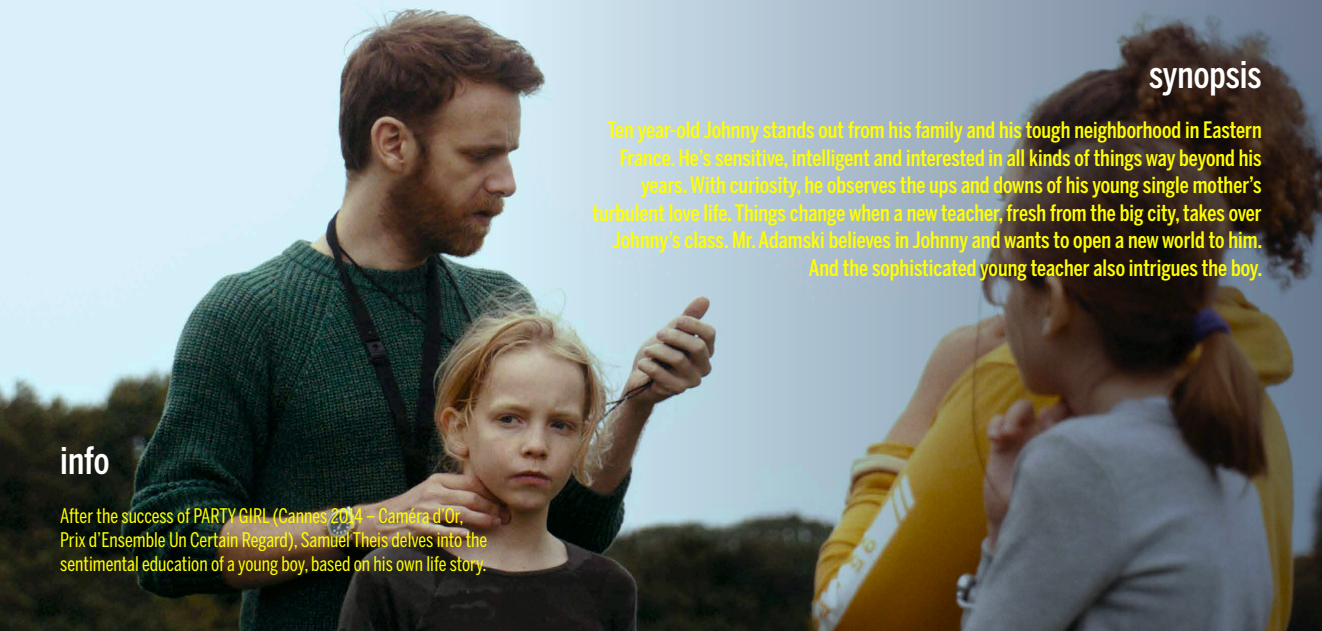
<style>
.page{position:relative;width:1322px;height:631px;background:#fff}
.page>*{position:absolute;margin:0;border:0;box-sizing:border-box;transform-origin:0 0}
.t1{font:500 37.5px "Benton Sans Comp";color:#fff}
.t2{font:500 22.5px/27.5px "Benton Sans Comp";color:#ffff01;text-align:right}
.t3{font:20px/24px "Benton Sans Comp";color:#ffff01}
</style>
<div class="page">
<img style="left:0;top:0;width:500px;height:631px">
<img style="left:500px;top:0;width:822px;height:631px">
<h1 class="t1" style="left:60px;top:439px;width:51px">info</h1>
<p class="t3" style="left:60px;top:503px;width:429px">After the success of PARTY GIRL (Cannes 2014 – Caméra d’Or,<br>Prix d’Ensemble Un Certain Regard), Samuel Theis delves into the sentimental education of a young boy, based on his own life story.</p>
<h1 class="t1" style="left:1149px;top:53px;width:114px">synopsis</h1>
<p class="t2" style="left:592px;top:116px;width:671px">Ten year-old Johnny stands out from his family and his tough neighborhood in Eastern France. He’s sensitive, intelligent and interested in all kinds of things way beyond his years. With curiosity, he observes the ups and downs of his young single mother’s turbulent love life. Things change when a new teacher, fresh from the big city, takes over Johnny’s class. Mr. Adamski believes in Johnny and wants to open a new world to him.<br>And the sophisticated young teacher also intrigues the boy.</p>
</div>
